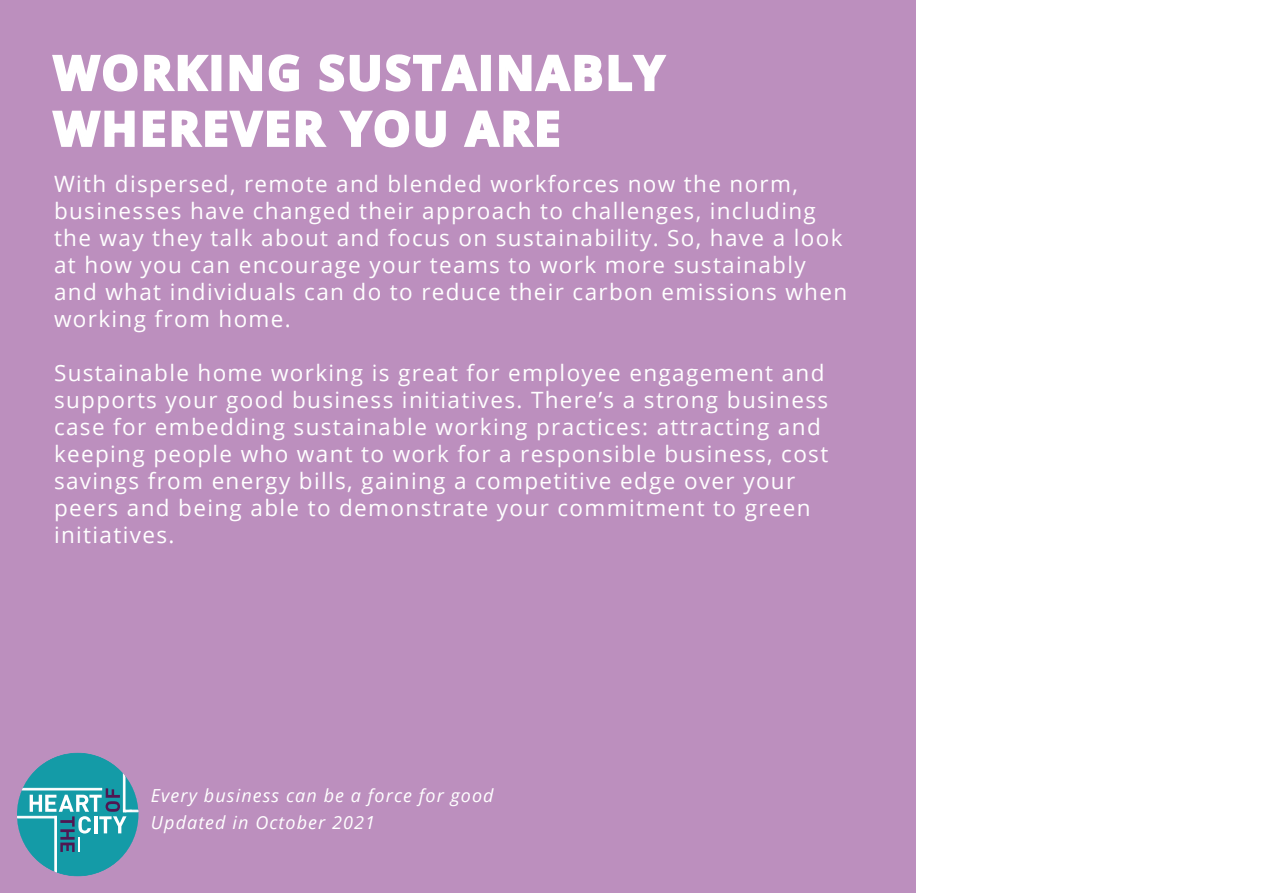
<style>
.page{position:relative;width:1263px;height:893px;background:#fff}
.page>*{position:absolute;margin:0;border:0;box-sizing:border-box;transform-origin:0 0}
.t1{font:700 46.5px/55.8px "Open Sans";letter-spacing:.06em;color:#fff}
.t2{font:22.5px/27px "Open Sans";letter-spacing:.06em;color:#fff}
.t3{font:italic 18px/27px "Open Sans";letter-spacing:.06em;color:#fff}
</style>
<div class="page">
<div style="left:0;top:0;width:915px;height:893px;background:#bc8fbe"></div>
<svg style="left:17px;top:753px;width:121px;height:123px"></svg>
<svg style="left:52px;top:54px;width:615px;height:94px"></svg>
<h1 class="t1" style="left:54px;top:44px;width:611px">WORKING SUSTAINABLY<br>WHEREVER YOU ARE</h1>
<p class="t2" style="left:54px;top:169px;width:795px">With dispersed, remote and blended workforces now the norm, businesses have changed their approach to challenges, including the way they talk about and focus on sustainability. So, have a look at how you can encourage your teams to work more sustainably and what individuals can do to reduce their carbon emissions when working from home.</p>
<p class="t2" style="left:54px;top:358px;width:776px">Sustainable home working is great for employee engagement and supports your good business initiatives. There’s a strong business case for embedding sustainable working practices: attracting and keeping people who want to work for a responsible business, cost savings from energy bills, gaining a competitive edge over your peers and being able to demonstrate your commitment to green initiatives.</p>
<p class="t3" style="left:151px;top:782px;width:344px">Every business can be a force for good<br>Updated in October 2021</p>
</div>
